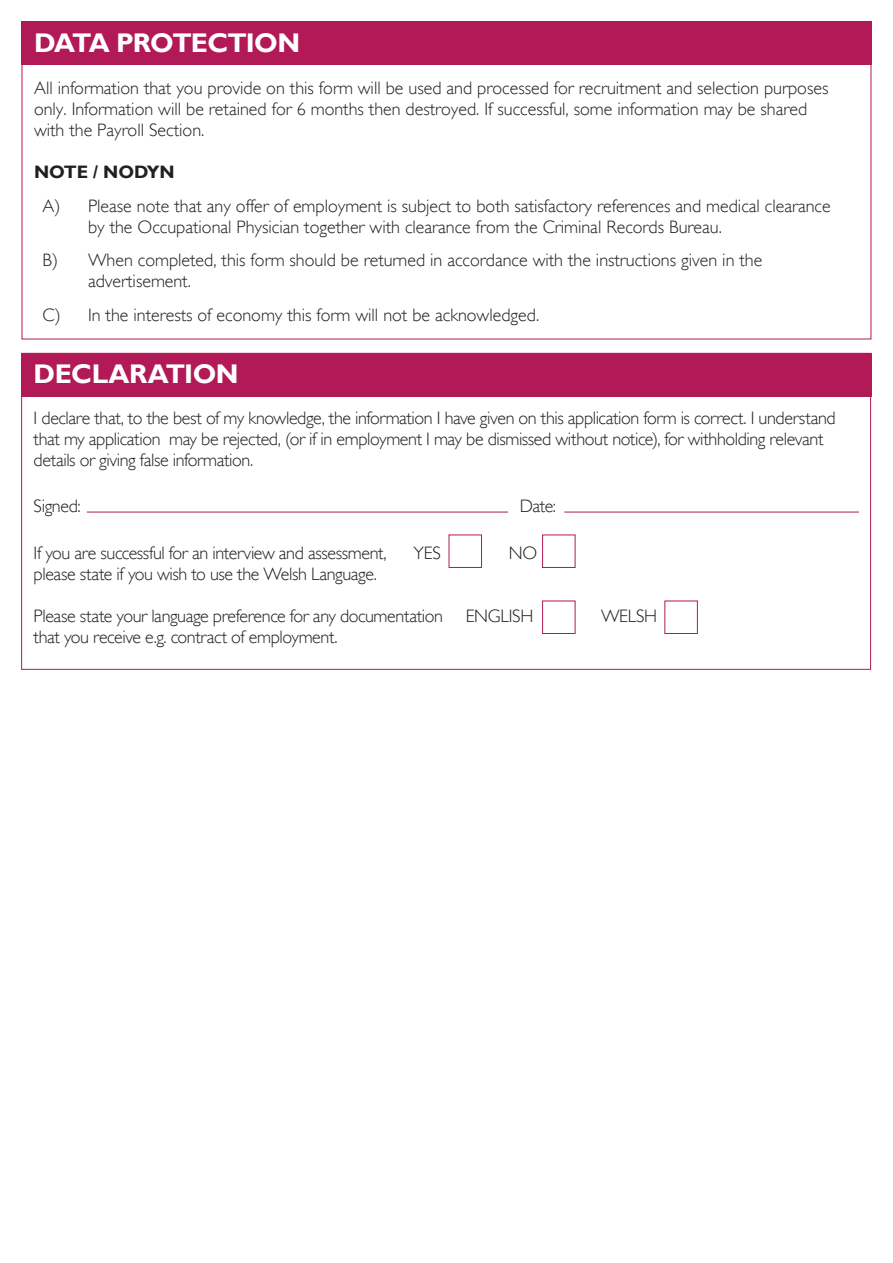
<style>
.page{position:relative;width:893px;height:1263px;background:#fff}
.page>*{position:absolute;margin:0;border:0;box-sizing:border-box;transform-origin:0 0}
.t1{font:700 27px "Gill Sans";letter-spacing:-.025em;color:#fff}
.t2{font:300 18px "Gill Sans";color:#231f20}
.t3{font:300 18px/21px "Gill Sans";letter-spacing:-.02em;color:#231f20}
.t4{font:700 18px "Gill Sans";color:#231f20}
</style>
<div class="page">
<div style="left:22px;top:21px;width:850px;height:44px;background:#b11957"></div>
<div style="left:21px;top:353px;width:850px;height:43px;background:#b11957"></div>
<hr style="left:87px;top:512px;width:421px;height:1px;background:#b11957">
<hr style="left:564px;top:512px;width:295px;height:1px;background:#b11957">
<div style="left:449px;top:534px;width:33px;height:34px;background:#fff;border:1px solid #b11957"></div>
<div style="left:542px;top:534px;width:33px;height:34px;background:#fff;border:1px solid #b11957"></div>
<div style="left:542px;top:601px;width:33px;height:33px;background:#fff;border:1px solid #b11957"></div>
<div style="left:664px;top:601px;width:34px;height:33px;background:#fff;border:1px solid #b11957"></div>
<p class="t1" style="left:34px;top:26px;width:268px">DATA PROTECTION</p>
<p class="t2" style="left:34px;top:77px;width:796px">All information that you provide on this form will be used and processed for recruitment and selection purposes</p>
<p class="t2" style="left:34px;top:98px;width:775px">only. Information will be retained for 6 months then destroyed. If successful, some information may be shared</p>
<p class="t2" style="left:34px;top:119px;width:172px">with the Payroll Section.</p>
<p class="t4" style="left:34px;top:161px;width:142px">NOTE / NODYN</p>
<p class="t2" style="left:43px;top:195px;width:790px">A) Please note that any offer of employment is subject to both satisfactory references and medical clearance</p>
<p class="t2" style="left:88px;top:216px;width:635px">by the Occupational Physician together with clearance from the Criminal Records Bureau.</p>
<p class="t2" style="left:43px;top:250px;width:721px">B) When completed, this form should be returned in accordance with the instructions given in the</p>
<p class="t2" style="left:88px;top:271px;width:104px">advertisement.</p>
<p class="t2" style="left:43px;top:304px;width:498px">C) In the interests of economy this form will not be acknowledged.</p>
<p class="t1" style="left:34px;top:358px;width:206px">DECLARATION</p>
<p class="t3" style="left:34px;top:407px;width:804px">I declare that, to the best of my knowledge, the information I have given on this application form is correct. I understand that my application may be rejected, (or if in employment I may be dismissed without notice), for withholding relevant details or giving false information.</p>
<p class="t2" style="left:34px;top:496px;width:49px">Signed:</p>
<p class="t2" style="left:520px;top:496px;width:38px">Date:</p>
<p class="t3" style="left:34px;top:542px;width:355px">If you are successful for an interview and assessment,</p>
<p class="t2" style="left:414px;top:542px;width:29px">YES</p>
<p class="t2" style="left:509px;top:542px;width:30px">NO</p>
<p class="t3" style="left:34px;top:563px;width:345px">please state if you wish to use the Welsh Language.</p>
<p class="t3" style="left:34px;top:605px;width:411px">Please state your language preference for any documentation</p>
<p class="t2" style="left:466px;top:605px;width:69px">ENGLISH</p>
<p class="t2" style="left:601px;top:605px;width:58px">WELSH</p>
<p class="t3" style="left:34px;top:626px;width:305px">that you receive e.g. contract of employment.</p>
</div>
